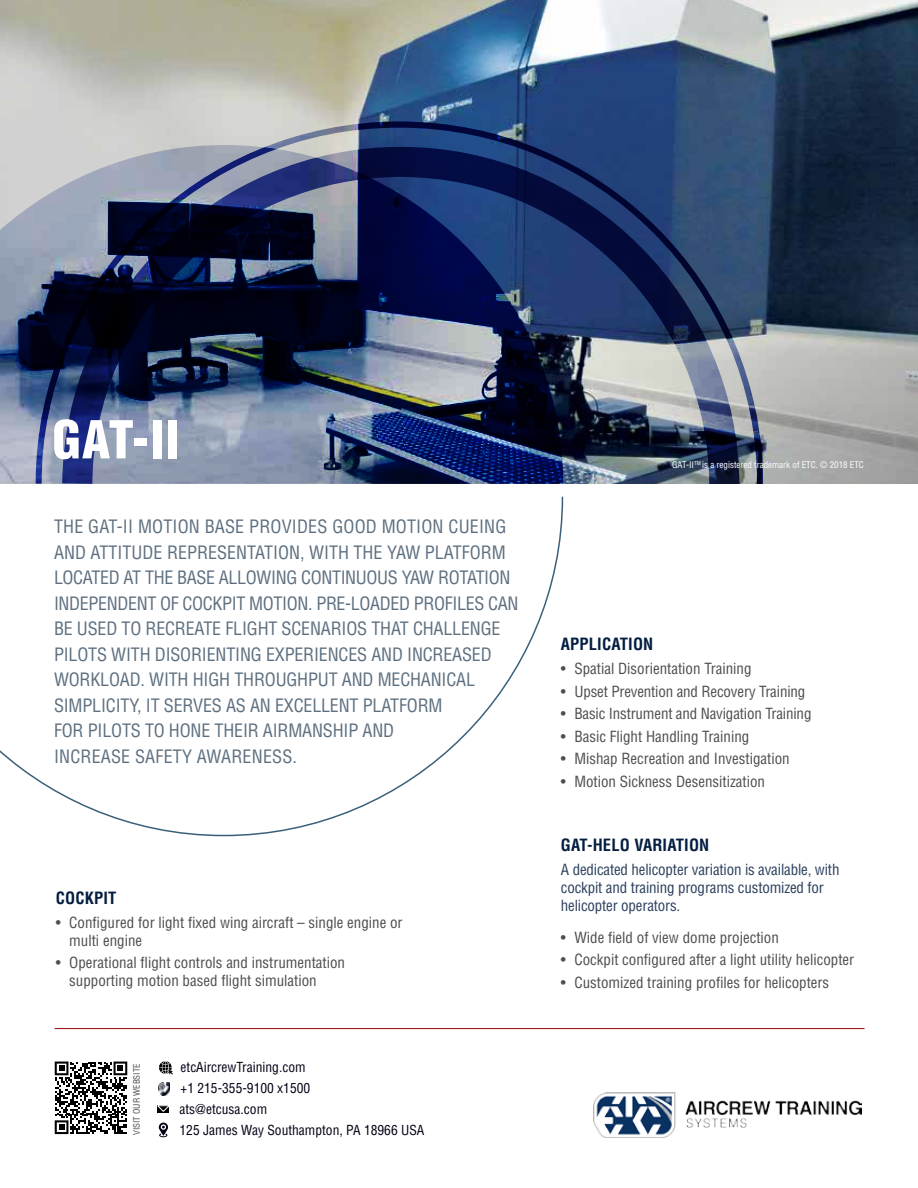
<style>
.page{position:relative;width:918px;height:1188px;background:#fff}
.page>*{position:absolute;margin:0;border:0;box-sizing:border-box;transform-origin:0 0}
.t1{font:900 condensed 51px "Helvetica LT Std";color:#fff}
.t2{font:condensed 18px/25.5px "Helvetica LT Std";letter-spacing:-.01em;color:#5d6f7f}
.t3{font:700 condensed 16.5px "Helvetica LT Std";letter-spacing:.01em;color:#041e41}
.t4{font:condensed 15px/18px "Helvetica LT Std";color:#4d4d4f}
.t5{font:condensed 15px/18px "Helvetica LT Std";letter-spacing:-.01em;color:#2a3f5d}
.t6{font:condensed 13.5px/20.7px "Helvetica LT Std";color:#000014}
.t7{font:condensed 9px "Helvetica LT Std";color:#fff}
.t8{font:condensed 8.7px "Helvetica LT Std";color:#4d4d4f}
</style>
<div class="page">
<img style="left:0;top:0;width:918px;height:484px">
<svg style="left:0;top:613px;width:543px;height:224px"></svg>
<svg style="left:0;top:145px;width:34px;height:339px;background:#909aaf"></svg>
<img style="left:34px;top:120px;width:731px;height:364px">
<svg style="left:744px;top:482px;width:21px;height:2px"></svg>
<img style="left:593px;top:1093px;width:269px;height:45px">
<hr style="left:55px;top:1028px;width:810px;height:1px;background:#9f1d21">
<svg style="left:159px;top:1123px;width:9px;height:14px"></svg>
<div style="left:158px;top:1106px;width:11px;height:7px;background:#000101"></div>
<svg style="left:157px;top:1105px;width:12px;height:7px"></svg>
<svg style="left:159px;top:1061px;width:14px;height:14px"></svg>
<img style="left:159px;top:1082px;width:11px;height:14px">
<svg style="left:55px;top:1062px;width:72px;height:72px"></svg>
<h1 class="t1" style="left:52px;top:407px;width:129px">GAT-II</h1>
<p class="t2" style="left:54px;top:514px;width:466px">THE GAT-II MOTION BASE PROVIDES GOOD MOTION CUEING AND ATTITUDE REPRESENTATION, WITH THE YAW PLATFORM LOCATED AT THE BASE ALLOWING CONTINUOUS YAW ROTATION INDEPENDENT OF COCKPIT MOTION. PRE-LOADED PROFILES CAN BE USED TO RECREATE FLIGHT SCENARIOS THAT CHALLENGE PILOTS WITH DISORIENTING EXPERIENCES AND INCREASED WORKLOAD. WITH HIGH THROUGHPUT AND MECHANICAL SIMPLICITY, IT SERVES AS AN EXCELLENT PLATFORM<br>FOR PILOTS TO HONE THEIR AIRMANSHIP AND<br>INCREASE SAFETY AWARENESS.</p>
<p class="t3" style="left:56px;top:888px;width:62px">COCKPIT</p>
<p class="t4" style="left:69px;top:913px;width:335px;text-indent:-14px">• Configured for light fixed wing aircraft – single engine or multi engine</p>
<p class="t4" style="left:69px;top:954px;width:277px;text-indent:-14px">• Operational flight controls and instrumentation supporting motion based flight simulation</p>
<p class="t8" style="left:131px;top:1135px;width:73px;rotate:-90deg">VISIT OUR WEBSITE</p>
<p class="t6" style="left:180px;top:1057px;width:132px">etcAircrewTraining.com +1 215-355-9100 x1500 ats@etcusa.com</p>
<p class="t6" style="left:180px;top:1119px;width:246px">125 James Way Southampton, PA 18966 USA</p>
<p class="t7" style="left:672px;top:459px;width:193px">GAT-II<sup>TM</sup> is a registered trademark of ETC. © 2018 ETC</p>
<p class="t3" style="left:561px;top:634px;width:94px">APPLICATION</p>
<p class="t4" style="left:561px;top:660px;width:192px">• Spatial Disorientation Training</p>
<p class="t4" style="left:561px;top:682px;width:246px">• Upset Prevention and Recovery Training</p>
<p class="t4" style="left:561px;top:705px;width:252px">• Basic Instrument and Navigation Training</p>
<p class="t4" style="left:561px;top:727px;width:190px">• Basic Flight Handling Training</p>
<p class="t4" style="left:561px;top:750px;width:230px">• Mishap Recreation and Investigation</p>
<p class="t4" style="left:561px;top:772px;width:206px">• Motion Sickness Desensitization</p>
<p class="t3" style="left:561px;top:835px;width:150px">GAT-HELO VARIATION</p>
<p class="t5" style="left:561px;top:861px;width:280px">A dedicated helicopter variation is available, with cockpit and training programs customized for helicopter operators.</p>
<p class="t4" style="left:561px;top:928px;width:220px">• Wide field of view dome projection</p>
<p class="t4" style="left:561px;top:951px;width:295px">• Cockpit configured after a light utility helicopter</p>
<p class="t4" style="left:561px;top:973px;width:270px">• Customized training profiles for helicopters</p>
</div>
